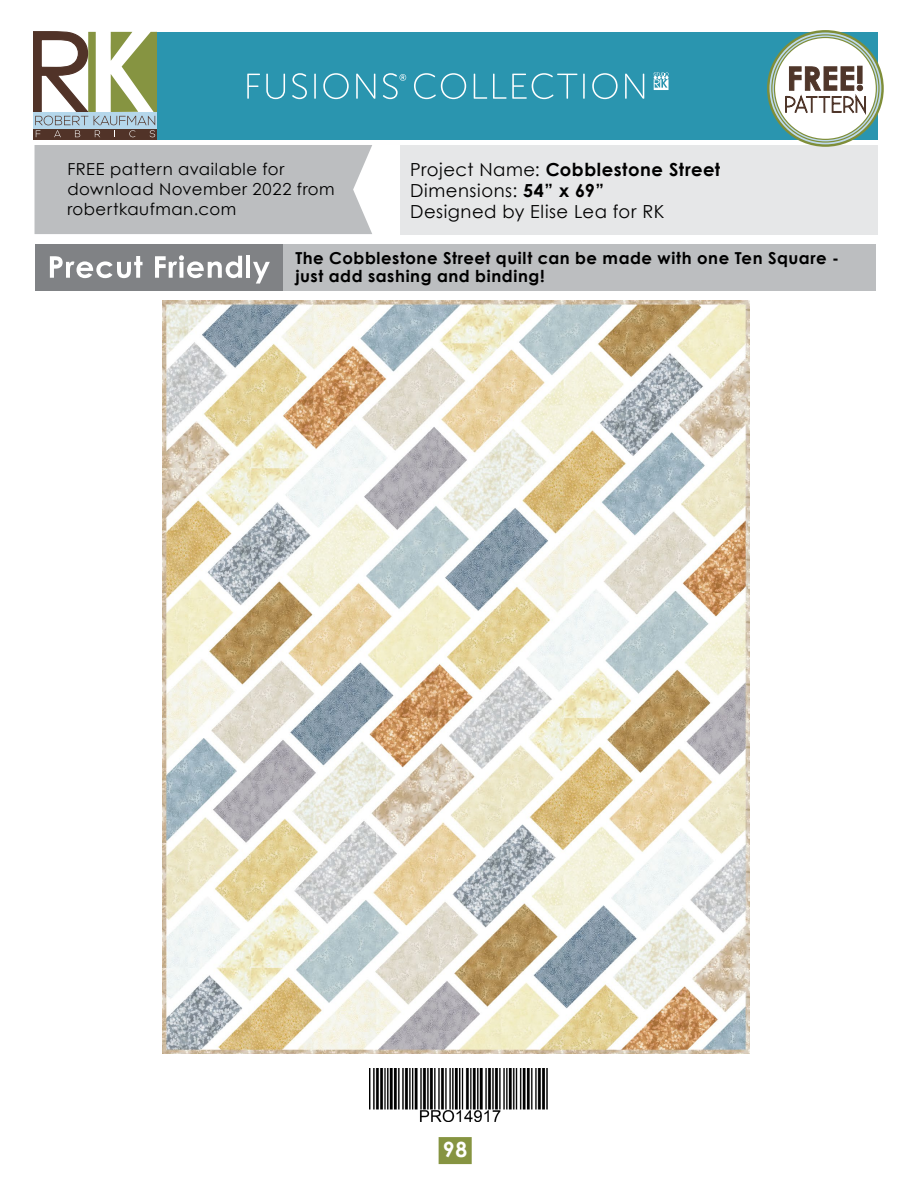
<style>
.page{position:relative;width:918px;height:1188px;background:#fff}
.page>*{position:absolute;margin:0;border:0;box-sizing:border-box;transform-origin:0 0}
.t1{font:700 21px "Century Gothic";color:#fff}
.t2{font:18px/21px "Century Gothic";letter-spacing:.03em;color:#000}
.t3{font:700 16.5px/18px "Century Gothic";letter-spacing:.035em;color:#000}
.t4{font:16.5px/19.8px "Century Gothic";letter-spacing:.035em;color:#000}
.s1{font-weight:700}
</style>
<div class="page">
<div style="left:439px;top:1137px;width:33px;height:27px;background:#869441"></div>
<img style="left:369px;top:1068px;width:179px;height:54px">
<img style="left:162px;top:300px;width:587px;height:754px">
<div style="left:35px;top:145px;width:337px;height:89px;background:#bcbec0"></div>
<div style="left:400px;top:145px;width:478px;height:89px;background:#e6e7e8"></div>
<div style="left:35px;top:245px;width:841px;height:46px;background:#bcbec0"></div>
<div style="left:35px;top:245px;width:248px;height:46px;background:#808285"></div>
<svg style="left:50px;top:256px;width:93px;height:22px"></svg>
<svg style="left:155px;top:255px;width:87px;height:23px"></svg>
<hr style="left:246px;top:256px;width:4px;height:22px;background:#fff">
<svg style="left:253px;top:262px;width:17px;height:22px"></svg>
<div style="left:153px;top:32px;width:725px;height:107px;background:#2a95af"></div>
<svg style="left:34px;top:32px;width:123px;height:107px"></svg>
<svg style="left:768px;top:31px;width:115px;height:115px"></svg>
<div style="left:767px;top:30px;width:117px;height:117px;border:2px solid #7f8e39;border-radius:50%"></div>
<svg style="left:772px;top:35px;width:107px;height:107px"></svg>
<div style="left:774px;top:37px;width:102px;height:102px;background:#fff;border-radius:50%"></div>
<svg style="left:785px;top:66px;width:81px;height:49px"></svg>
<svg style="left:654px;top:73px;width:15px;height:17px"></svg>
<svg style="left:247px;top:74px;width:13px;height:25px"></svg>
<svg style="left:266px;top:74px;width:19px;height:25px"></svg>
<svg style="left:292px;top:73px;width:15px;height:26px"></svg>
<hr style="left:314px;top:74px;width:2px;height:25px;background:#fff">
<svg style="left:323px;top:73px;width:26px;height:26px"></svg>
<svg style="left:356px;top:74px;width:19px;height:25px"></svg>
<svg style="left:414px;top:73px;width:52px;height:26px"></svg>
<svg style="left:474px;top:74px;width:13px;height:25px"></svg>
<svg style="left:493px;top:73px;width:84px;height:26px"></svg>
<hr style="left:583px;top:74px;width:2px;height:25px;background:#fff">
<svg style="left:592px;top:73px;width:26px;height:26px"></svg>
<svg style="left:625px;top:74px;width:19px;height:25px"></svg>
<svg style="left:383px;top:73px;width:23px;height:26px"></svg>
<p class="t2" style="left:410px;top:159px;width:312px">Project Name: <span class="s1">Cobblestone Street<br></span>Dimensions: <span class="s1">54” x 69”<br></span>Designed by Elise Lea for RK</p>
<p class="t4" style="left:67px;top:159px;width:269px">FREE pattern available for download November 2022 from robertkaufman.com</p>
<p class="t3" style="left:295px;top:249px;width:545px">The Cobblestone Street quilt can be made with one Ten Square - just add sashing and binding!</p>
<p class="t1" style="left:443px;top:1134px;width:26px">98</p>
</div>
